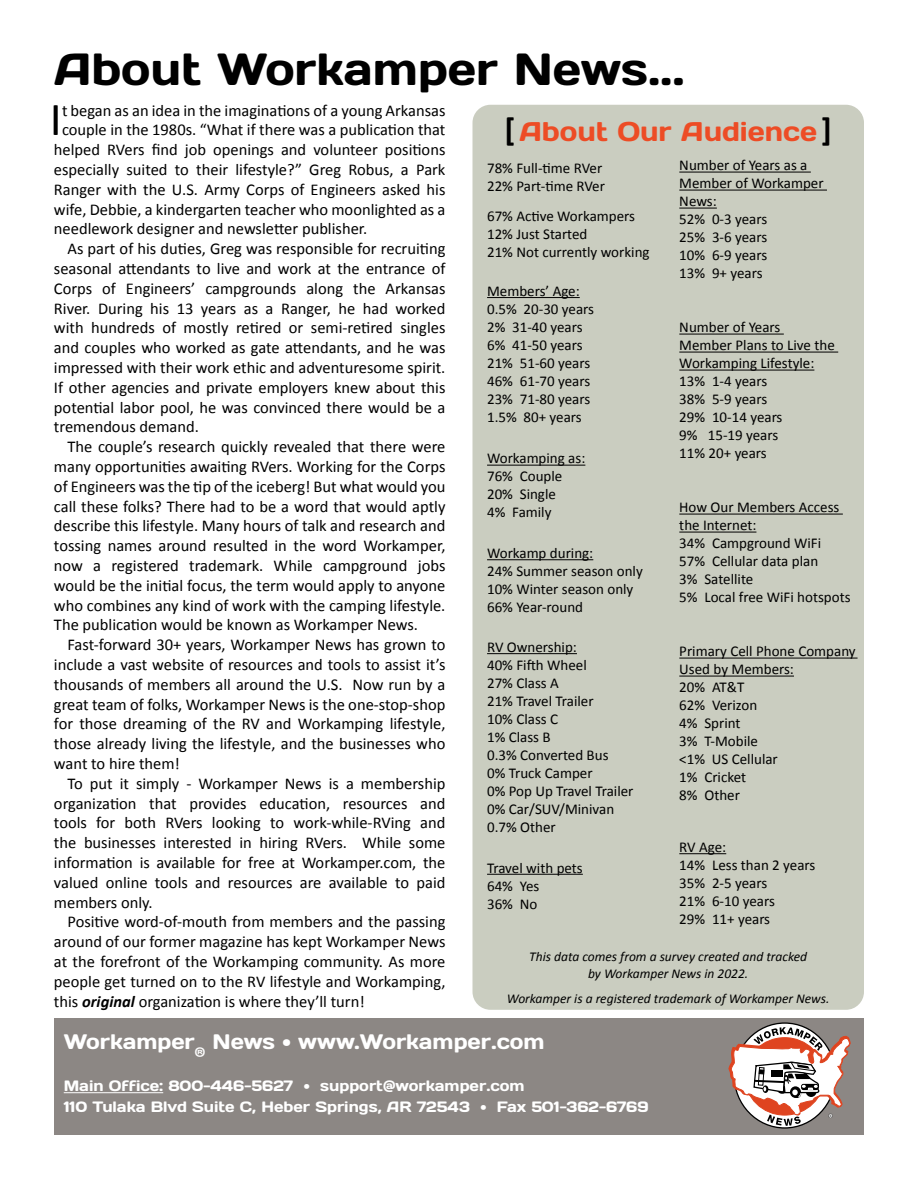
<style>
.page{position:relative;width:918px;height:1188px;background:#fff}
.page>*{position:absolute;margin:0;border:0;box-sizing:border-box;transform-origin:0 0}
.t1{font:47.7px "Calibri";color:#000}
.t2{font:45px "Days";color:#000}
.t3{font:700 33px "Calibri";color:#000}
.t4{font:27px "Days";color:#ed4c25}
.t5{font:21px "Days";color:#fff}
.t6{font:16.5px "Calibri";color:#000}
.t7{font:15px/18px "Calibri";color:#000}
.t8{font:15px/21px "Days";color:#fff}
.t9{font:italic 13.5px/16.2px "Calibri";color:#000;text-align:center}
.s1{font-weight:700;font-style:italic}
</style>
<div class="page">
<div style="left:472px;top:105px;width:392px;height:905px;background:#cacdc0;border-radius:18px"></div>
<div style="left:54px;top:1018px;width:810px;height:117px;background:#8c8784"></div>
<hr style="left:64px;top:1092px;width:99px;height:1px;background:#fff">
<svg style="left:728px;top:1027px;width:123px;height:102px"></svg>
<hr style="left:487px;top:653px;width:90px;height:1px;background:#000">
<hr style="left:679px;top:172px;width:132px;height:1px;background:#000">
<hr style="left:679px;top:190px;width:148px;height:1px;background:#000">
<hr style="left:679px;top:208px;width:38px;height:1px;background:#000">
<hr style="left:679px;top:334px;width:105px;height:1px;background:#000">
<hr style="left:679px;top:352px;width:159px;height:1px;background:#000">
<hr style="left:679px;top:370px;width:135px;height:1px;background:#000">
<hr style="left:679px;top:514px;width:164px;height:1px;background:#000">
<hr style="left:679px;top:532px;width:77px;height:1px;background:#000">
<hr style="left:679px;top:658px;width:179px;height:1px;background:#000">
<hr style="left:679px;top:676px;width:115px;height:1px;background:#000">
<hr style="left:679px;top:853px;width:47px;height:1px;background:#000">
<hr style="left:487px;top:465px;width:98px;height:1px;background:#000">
<hr style="left:487px;top:874px;width:96px;height:1px;background:#000">
<hr style="left:487px;top:297px;width:93px;height:1px;background:#000">
<hr style="left:487px;top:559px;width:106px;height:1px;background:#000">
<h2 class="t2" style="left:54px;top:41px;width:632px">About Workamper News...</h2>
<h1 class="t1" style="left:50px;top:90px;width:14px">I</h1>
<p class="t6" style="left:62px;top:100px;width:385px">t began as an idea in the imaginations of a young Arkansas</p>
<p class="t6" style="left:62px;top:120px;width:385px">couple in the 1980s. “What if there was a publication that</p>
<p class="t6" style="left:54px;top:139px;width:393px">helped RVers find job openings and volunteer positions</p>
<p class="t6" style="left:54px;top:159px;width:393px">especially suited to their lifestyle?” Greg Robus, a Park</p>
<p class="t6" style="left:54px;top:179px;width:393px">Ranger with the U.S. Army Corps of Engineers asked his</p>
<p class="t6" style="left:54px;top:199px;width:393px">wife, Debbie, a kindergarten teacher who moonlighted as a</p>
<p class="t6" style="left:54px;top:219px;width:315px">needlework designer and newsletter publisher.</p>
<p class="t6" style="left:67px;top:238px;width:379px">As part of his duties, Greg was responsible for recruiting</p>
<p class="t6" style="left:54px;top:258px;width:393px">seasonal attendants to live and work at the entrance of</p>
<p class="t6" style="left:54px;top:278px;width:393px">Corps of Engineers’ campgrounds along the Arkansas</p>
<p class="t6" style="left:54px;top:298px;width:393px">River. During his 13 years as a Ranger, he had worked</p>
<p class="t6" style="left:54px;top:318px;width:393px">with hundreds of mostly retired or semi-retired singles</p>
<p class="t6" style="left:54px;top:337px;width:393px">and couples who worked as gate attendants, and he was</p>
<p class="t6" style="left:54px;top:357px;width:393px">impressed with their work ethic and adventuresome spirit.</p>
<p class="t6" style="left:54px;top:377px;width:393px">If other agencies and private employers knew about this</p>
<p class="t6" style="left:54px;top:397px;width:393px">potential labor pool, he was convinced there would be a</p>
<p class="t6" style="left:54px;top:417px;width:146px">tremendous demand.</p>
<p class="t6" style="left:67px;top:436px;width:380px">The couple’s research quickly revealed that there were</p>
<p class="t6" style="left:54px;top:456px;width:393px">many opportunities awaiting RVers. Working for the Corps</p>
<p class="t6" style="left:54px;top:476px;width:393px">of Engineers was the tip of the iceberg! But what would you</p>
<p class="t6" style="left:54px;top:496px;width:393px">call these folks? There had to be a word that would aptly</p>
<p class="t6" style="left:54px;top:516px;width:393px">describe this lifestyle. Many hours of talk and research and</p>
<p class="t6" style="left:54px;top:535px;width:393px">tossing names around resulted in the word Workamper,</p>
<p class="t6" style="left:54px;top:555px;width:393px">now a registered trademark. While campground jobs</p>
<p class="t6" style="left:54px;top:575px;width:393px">would be the initial focus, the term would apply to anyone</p>
<p class="t6" style="left:54px;top:595px;width:393px">who combines any kind of work with the camping lifestyle.</p>
<p class="t6" style="left:54px;top:615px;width:366px">The publication would be known as Workamper News.</p>
<p class="t6" style="left:67px;top:634px;width:379px">Fast-forward 30+ years, Workamper News has grown to</p>
<p class="t6" style="left:54px;top:654px;width:393px">include a vast website of resources and tools to assist it’s</p>
<p class="t6" style="left:54px;top:674px;width:393px">thousands of members all around the U.S. Now run by a</p>
<p class="t6" style="left:54px;top:694px;width:393px">great team of folks, Workamper News is the one-stop-shop</p>
<p class="t6" style="left:54px;top:714px;width:393px">for those dreaming of the RV and Workamping lifestyle,</p>
<p class="t6" style="left:54px;top:733px;width:393px">those already living the lifestyle, and the businesses who</p>
<p class="t6" style="left:54px;top:753px;width:127px">want to hire them!</p>
<p class="t6" style="left:67px;top:773px;width:379px">To put it simply - Workamper News is a membership</p>
<p class="t6" style="left:54px;top:793px;width:393px">organization that provides education, resources and</p>
<p class="t6" style="left:54px;top:813px;width:393px">tools for both RVers looking to work-while-RVing and</p>
<p class="t6" style="left:54px;top:832px;width:393px">the businesses interested in hiring RVers. While some</p>
<p class="t6" style="left:54px;top:852px;width:393px">information is available for free at Workamper.com, the</p>
<p class="t6" style="left:54px;top:872px;width:393px">valued online tools and resources are available to paid</p>
<p class="t6" style="left:54px;top:892px;width:100px">members only.</p>
<p class="t6" style="left:67px;top:912px;width:379px">Positive word-of-mouth from members and the passing</p>
<p class="t6" style="left:54px;top:931px;width:393px">around of our former magazine has kept Workamper News</p>
<p class="t6" style="left:54px;top:951px;width:393px">at the forefront of the Workamping community. As more</p>
<p class="t6" style="left:54px;top:971px;width:393px">people get turned on to the RV lifestyle and Workamping,</p>
<p class="t6" style="left:54px;top:991px;width:312px">this <span class="s1">original</span> organization is where they’ll turn!</p>
<h3 class="t3" style="left:505px;top:108px;width:12px">[</h3>
<h3 class="t3" style="left:821px;top:108px;width:12px">]</h3>
<h3 class="t4" style="left:519px;top:114px;width:299px">About Our Audience</h3>
<p class="t7" style="left:679px;top:156px;width:146px">Number of Years as a<br>Member of Workamper<br>News:<br>52% 0-3 years<br>25% 3-6 years<br>10% 6-9 years<br>13% 9+ years</p>
<p class="t7" style="left:487px;top:159px;width:119px">78% Full-time RVer<br>22% Part-time RVer</p>
<p class="t7" style="left:487px;top:207px;width:164px">67% Active Workampers<br>12% Just Started<br>21% Not currently working</p>
<p class="t7" style="left:487px;top:282px;width:108px">Members’ Age:<br>0.5% 20-30 years<br>2% 31-40 years<br>6% 41-50 years<br>21% 51-60 years<br>46% 61-70 years<br>23% 71-80 years<br>1.5% 80+ years</p>
<p class="t7" style="left:679px;top:318px;width:157px">Number of Years<br>Member Plans to Live the<br>Workamping Lifestyle:<br>13% 1-4 years<br>38% 5-9 years<br>29% 10-14 years<br>9% 15-19 years<br>11% 20+ years</p>
<p class="t7" style="left:487px;top:450px;width:100px">Workamping as:<br>76% Couple<br>20% Single<br>4% Family</p>
<p class="t7" style="left:679px;top:498px;width:173px">How Our Members Access the Internet:<br>34% Campground WiFi<br>57% Cellular data plan<br>3% Satellite<br>5% Local free WiFi hotspots</p>
<p class="t7" style="left:487px;top:544px;width:157px">Workamp during:<br>24% Summer season only<br>10% Winter season only<br>66% Year-round</p>
<p class="t7" style="left:487px;top:638px;width:148px">RV Ownership:<br>40% Fifth Wheel<br>27% Class A<br>21% Travel Trailer<br>10% Class C<br>1% Class B<br>0.3% Converted Bus<br>0% Truck Camper<br>0% Pop Up Travel Trailer<br>0% Car/SUV/Minivan<br>0.7% Other</p>
<p class="t7" style="left:679px;top:642px;width:178px">Primary Cell Phone Company<br>Used by Members:<br>20% AT&amp;T<br>62% Verizon<br>4% Sprint<br>3% T-Mobile<br>&lt;1% US Cellular<br>1% Cricket<br>8% Other</p>
<p class="t7" style="left:679px;top:838px;width:138px">RV Age:<br>14% Less than 2 years<br>35% 2-5 years<br>21% 6-10 years<br>29% 11+ years</p>
<p class="t7" style="left:487px;top:859px;width:97px">Travel with pets<br>64% Yes<br>36% No</p>
<p class="t9" style="left:529px;top:948px;width:279px">This data comes from a survey created and tracked by Workamper News in 2022.</p>
<p class="t9" style="left:507px;top:990px;width:324px">Workamper is a registered trademark of Workamper News.</p>
<p class="t5" style="left:64px;top:1028px;width:482px">Workamper<sub>®</sub> News • www.Workamper.com</p>
<p class="t8" style="left:64px;top:1075px;width:586px">Main Office: 800-446-5627 • support@workamper.com<br>110 Tulaka Blvd Suite C, Heber Springs, AR 72543 • Fax 501-362-6769</p>
</div>
